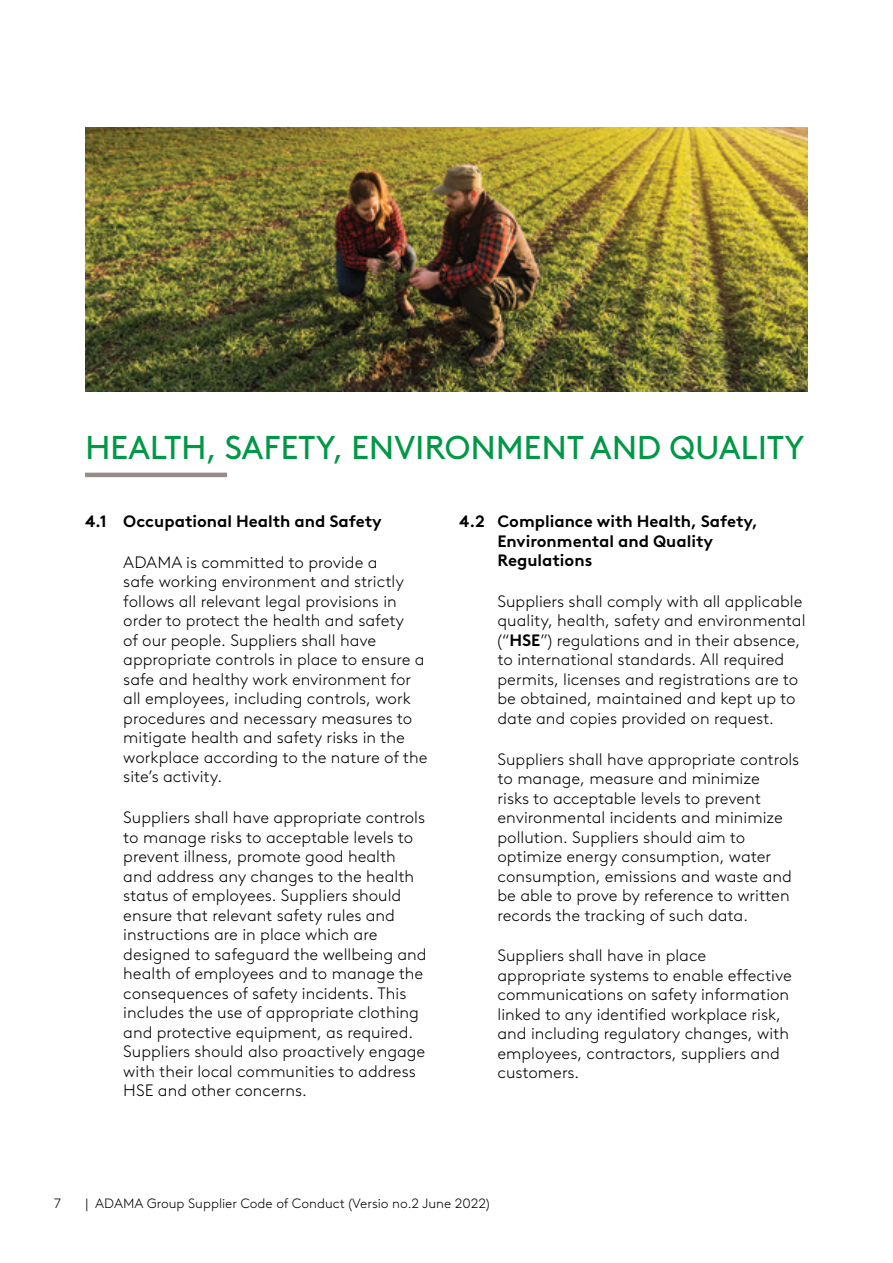
<style>
.page{position:relative;width:893px;height:1263px;background:#fff}
.page>*{position:absolute;margin:0;border:0;box-sizing:border-box;transform-origin:0 0}
.t1{font:33px "Brown LL Heb";letter-spacing:-.01em;color:#009846}
.t2{font:300 16.5px/19.5px "Brown LL Heb";color:#000}
.t3{font:700 16.5px/19.5px "Brown LL Heb";color:#000}
.t4{font:300 13.5px "Brown LL Heb";color:#000}
.s1{font-weight:700}
</style>
<div class="page">
<hr style="left:85px;top:473px;width:142px;height:4px;background:#958b87">
<img style="left:85px;top:128px;width:723px;height:263px">
<h1 class="t1" style="left:85px;top:426px;width:721px">HEALTH, SAFETY, ENVIRONMENT AND QUALITY</h1>
<p class="t3" style="left:85px;top:512px;width:23px">4.1</p>
<p class="t3" style="left:123px;top:512px;width:260px">Occupational Health and Safety</p>
<p class="t2" style="left:123px;top:552px;width:306px">ADAMA is committed to provide a<br>safe working environment and strictly follows all relevant legal provisions in order to protect the health and safety<br>of our people. Suppliers shall have appropriate controls in place to ensure a safe and healthy work environment for all employees, including controls, work procedures and necessary measures to mitigate health and safety risks in the workplace according to the nature of the site s’ activity.</p>
<p class="t2" style="left:123px;top:807px;width:305px">Suppliers shall have appropriate controls to manage risks to acceptable levels to prevent illness, promote good health and address any changes to the health status of employees. Suppliers should ensure that relevant safety rules and instructions are in place which are designed to safeguard the wellbeing and health of employees and to manage the consequences of safety incidents. This includes the use of appropriate clothing and protective equipment, as required.<br>Suppliers should also proactively engage with their local communities to address HSE and other concerns.</p>
<p class="t3" style="left:459px;top:512px;width:27px">4.2</p>
<p class="t3" style="left:497px;top:512px;width:262px">Compliance with Health, Safety,</p>
<p class="t3" style="left:497px;top:531px;width:217px">Environmental and Quality<br>Regulations</p>
<p class="t2" style="left:497px;top:591px;width:310px">Suppliers shall comply with all applicable quality, health, safety and environmental (“<span class="s1">HSE</span>”) regulations and in their absence, to international standards. All required permits, licenses and registrations are to be obtained, maintained and kept up to date and copies provided on request.</p>
<p class="t2" style="left:497px;top:749px;width:303px">Suppliers shall have appropriate controls to manage, measure and minimize<br>risks to acceptable levels to prevent environmental incidents and minimize pollution. Suppliers should aim to optimize energy consumption, water consumption, emissions and waste and be able to prove by reference to written records the tracking of such data.</p>
<p class="t2" style="left:497px;top:946px;width:296px">Suppliers shall have in place appropriate systems to enable effective communications on safety information linked to any identified workplace risk, and including regulatory changes, with employees, contractors, suppliers and customers.</p>
<p class="t4" style="left:54px;top:1195px;width:8px">7</p>
<p class="t4" style="left:85px;top:1195px;width:5px">|</p>
<p class="t4" style="left:95px;top:1195px;width:396px">ADAMA Group Supplier Code of Conduct (Versio no.2 June 2022(</p>
</div>
